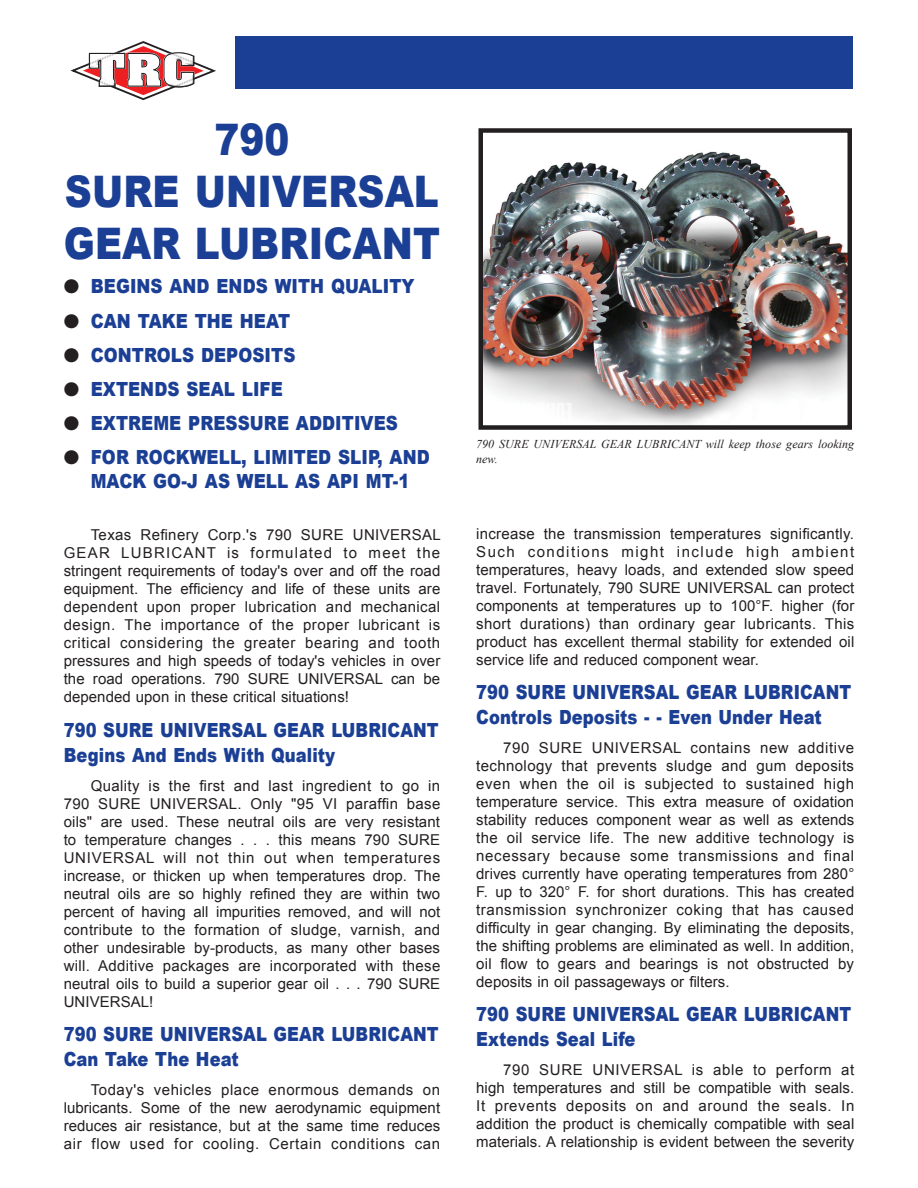
<style>
.page{position:relative;width:918px;height:1188px;background:#fff}
.page>*{position:absolute;margin:0;border:0;box-sizing:border-box;transform-origin:0 0}
.Main_Headline{font:900 43.5px "Arial";letter-spacing:.005em;color:#1b3f94;scale:.86 1}
.Points{font:900 19.5px/23.4px "Arial";letter-spacing:.005em;color:#1b3f94;scale:.86 1}
.Headline{font:900 19.5px "Arial";letter-spacing:.005em;color:#1b3f94;scale:.84 1}
.Headline2{font:900 19.5px "Arial";letter-spacing:.005em;color:#1b3f94;scale:.84 1}
.Body_text{font:15px/18px "Arial";letter-spacing:.005em;color:#231f20;text-align:justify}
.t1{font:italic 12px/14.4px "Times New Roman";color:#231f20}
</style>
<div class="page">
<img style="left:483px;top:151px;width:364px;height:274px">
<div style="left:478px;top:128px;width:374px;height:302px;border:4px solid #231f20"></div>
<div style="left:236px;top:37px;width:618px;height:52px;background:#1b3f94"></div>
<svg style="left:70px;top:41px;width:146px;height:59px"></svg>
<p class="Main_Headline" style="left:214px;top:108px;width:89px">790</p>
<p class="Main_Headline" style="left:65px;top:160px;width:436px">SURE UNIVERSAL</p>
<p class="Main_Headline" style="left:64px;top:212px;width:439px">GEAR LUBRICANT</p>
<p class="Points" style="left:91px;top:274px;width:378px">BEGINS AND ENDS WITH QUALITY</p>
<p class="Points" style="left:91px;top:308px;width:233px">CAN TAKE THE HEAT</p>
<p class="Points" style="left:91px;top:343px;width:240px">CONTROLS DEPOSITS</p>
<p class="Points" style="left:91px;top:377px;width:225px">EXTENDS SEAL LIFE</p>
<p class="Points" style="left:91px;top:411px;width:359px">EXTREME PRESSURE ADDITIVES</p>
<p class="Points" style="left:91px;top:445px;width:396px">FOR ROCKWELL, LIMITED SLIP, AND<br>MACK GO-J AS WELL AS API MT-1</p>
<p class="Body_text" style="left:64px;top:526px;width:379px;text-indent:27px">Texas Refinery Corp.'s 790 SURE UNIVERSAL GEAR LUBRICANT is formulated to meet the stringent requirements of today's over and off the road equipment. The efficiency and life of these units are dependent upon proper lubrication and mechanical design. The importance of the proper lubricant is critical considering the greater bearing and tooth pressures and high speeds of today's vehicles in over the road operations. 790 SURE UNIVERSAL can be depended upon in these critical situations!</p>
<p class="Headline" style="left:64px;top:715px;width:448px">790 SURE UNIVERSAL GEAR LUBRICANT</p>
<p class="Headline2" style="left:64px;top:741px;width:325px">Begins And Ends With Quality</p>
<p class="Body_text" style="left:64px;top:776px;width:378px;text-indent:27px">Quality is the first and last ingredient to go in 790 SURE UNIVERSAL. Only "95 VI paraffin base oils" are used. These neutral oils are very resistant to temperature changes . . . this means 790 SURE UNIVERSAL will not thin out when temperatures increase, or thicken up when temperatures drop. The neutral oils are so highly refined they are within two percent of having all impurities removed, and will not contribute to the formation of sludge, varnish, and other undesirable by-products, as many other bases will. Additive packages are incorporated with these neutral oils to build a superior gear oil . . . 790 SURE UNIVERSAL!</p>
<p class="Headline" style="left:64px;top:1020px;width:448px">790 SURE UNIVERSAL GEAR LUBRICANT</p>
<p class="Headline2" style="left:64px;top:1045px;width:210px">Can Take The Heat</p>
<p class="Body_text" style="left:64px;top:1081px;width:378px;text-indent:27px">Today's vehicles place enormous demands on lubricants. Some of the new aerodynamic equipment reduces air resistance, but at the same time reduces air flow used for cooling. Certain conditions can</p>
<p class="t1" style="left:476px;top:437px;width:379px">790 SURE UNIVERSAL GEAR LUBRICANT will keep those gears looking new.</p>
<p class="Body_text" style="left:476px;top:524px;width:380px">increase the transmission temperatures significantly.<br>Such conditions might include high ambient temperatures, heavy loads, and extended slow speed travel. Fortunately, 790 SURE UNIVERSAL can protect components at temperatures up to 100°F. higher (for short durations) than ordinary gear lubricants. This product has excellent thermal stability for extended oil service life and reduced component wear.</p>
<p class="Headline" style="left:476px;top:678px;width:448px">790 SURE UNIVERSAL GEAR LUBRICANT</p>
<p class="Headline2" style="left:476px;top:703px;width:413px">Controls Deposits - - Even Under Heat</p>
<p class="Body_text" style="left:476px;top:739px;width:380px;text-indent:27px">790 SURE UNIVERSAL contains new additive technology that prevents sludge and gum deposits even when the oil is subjected to sustained high temperature service. This extra measure of oxidation stability reduces component wear as well as extends the oil service life. The new additive technology is necessary because some transmissions and final drives currently have operating temperatures from 280° F. up to 320° F. for short durations. This has created transmission synchronizer coking that has caused difficulty in gear changing. By eliminating the deposits, the shifting problems are eliminated as well. In addition, oil flow to gears and bearings is not obstructed by deposits in oil passageways or filters.</p>
<p class="Headline" style="left:476px;top:1000px;width:448px">790 SURE UNIVERSAL GEAR LUBRICANT</p>
<p class="Headline2" style="left:476px;top:1025px;width:191px">Extends Seal Life</p>
<p class="Body_text" style="left:476px;top:1061px;width:380px;text-indent:27px">790 SURE UNIVERSAL is able to perform at high temperatures and still be compatible with seals.<br>It prevents deposits on and around the seals. In addition the product is chemically compatible with seal materials. A relationship is evident between the severity</p>
</div>
